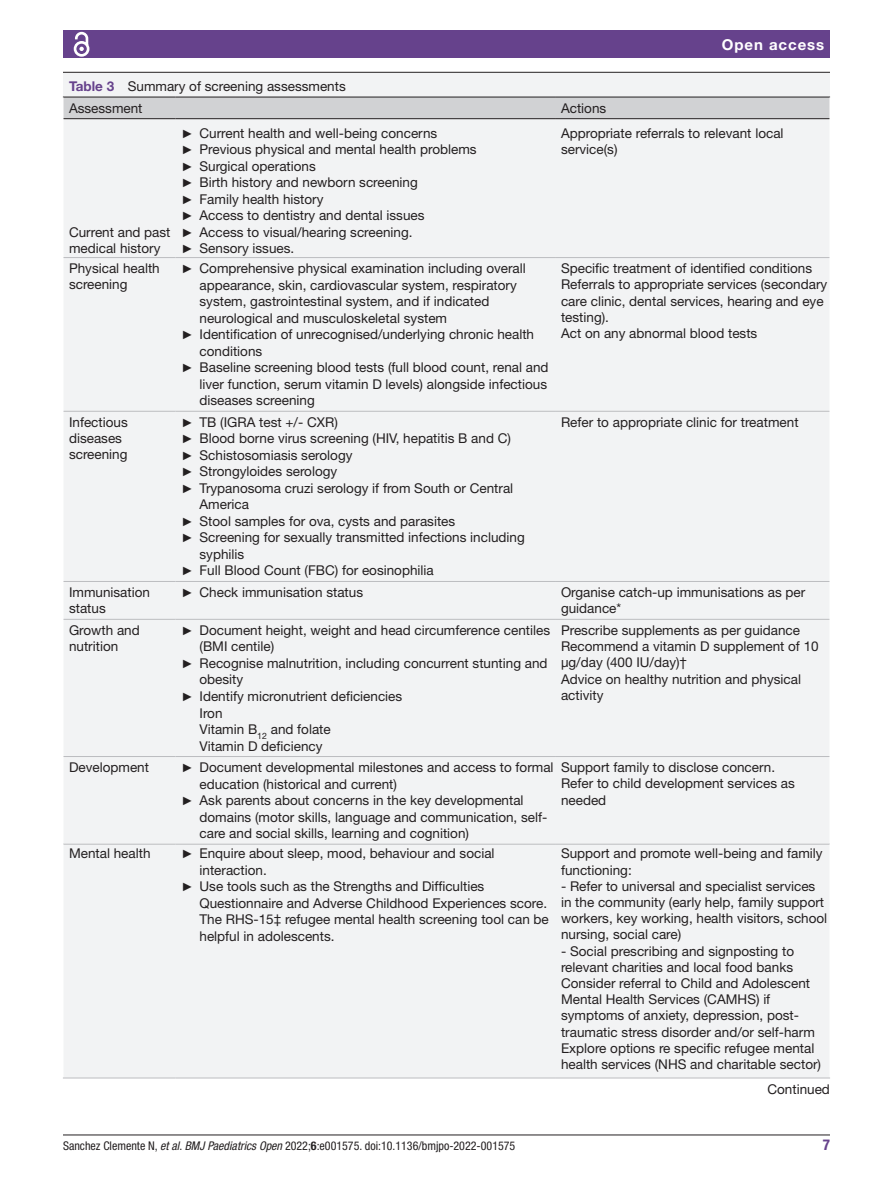
<style>
.page{position:relative;width:893px;height:1191px;background:#fff}
.page>*{position:absolute;margin:0;border:0;box-sizing:border-box;transform-origin:0 0}
.t1{font:700 15px "Helvetica Neue LT Std";letter-spacing:.065em;color:#fff}
.t2{font:700 condensed 15px "Helvetica Neue LT Std";color:#66428c}
.t3{font:13.5px/16.2px "Helvetica Neue LT Std";color:#231f20}
.t4{font:condensed 12px "Helvetica Neue LT Std";color:#231f20}
.s1{font-weight:700;color:#66428c}
.s2{font-family:"Arial";font-size:12px}
.s3{font-style:italic}
.s4{font-weight:700}
</style>
<div class="page">
<hr style="left:63px;top:1134px;width:767px;height:1px;background:#231f20">
<div style="left:63px;top:31px;width:767px;height:27px;background:#66428c"></div>
<svg style="left:73px;top:31px;width:17px;height:26px"></svg>
<div style="left:63px;top:73px;width:767px;height:1005px;background:#f2f3f4"></div>
<hr style="left:63px;top:72px;width:767px;height:1px;background:#231f20">
<hr style="left:63px;top:257px;width:113px;height:1px;background:#bcbdc0">
<hr style="left:176px;top:257px;width:379px;height:1px;background:#bcbdc0">
<hr style="left:555px;top:257px;width:275px;height:1px;background:#bcbdc0">
<hr style="left:63px;top:411px;width:113px;height:1px;background:#bcbdc0">
<hr style="left:176px;top:411px;width:379px;height:1px;background:#bcbdc0">
<hr style="left:555px;top:411px;width:275px;height:1px;background:#bcbdc0">
<hr style="left:63px;top:581px;width:113px;height:1px;background:#bcbdc0">
<hr style="left:176px;top:581px;width:379px;height:1px;background:#bcbdc0">
<hr style="left:555px;top:581px;width:275px;height:1px;background:#bcbdc0">
<hr style="left:63px;top:619px;width:113px;height:1px;background:#bcbdc0">
<hr style="left:176px;top:619px;width:379px;height:1px;background:#bcbdc0">
<hr style="left:555px;top:619px;width:275px;height:1px;background:#bcbdc0">
<hr style="left:63px;top:756px;width:113px;height:1px;background:#bcbdc0">
<hr style="left:176px;top:756px;width:379px;height:1px;background:#bcbdc0">
<hr style="left:555px;top:756px;width:275px;height:1px;background:#bcbdc0">
<hr style="left:63px;top:119px;width:1px;height:138px;background:#fff">
<hr style="left:63px;top:257px;width:1px;height:154px;background:#fff">
<hr style="left:63px;top:411px;width:1px;height:170px;background:#fff">
<hr style="left:63px;top:581px;width:1px;height:38px;background:#fff">
<hr style="left:63px;top:619px;width:1px;height:137px;background:#fff">
<hr style="left:63px;top:756px;width:1px;height:88px;background:#fff">
<svg style="left:63px;top:97px;width:767px;height:22px;background:#c6c7c9"></svg>
<hr style="left:63px;top:844px;width:113px;height:1px;background:#bcbdc0">
<hr style="left:63px;top:844px;width:1px;height:233px;background:#fff">
<hr style="left:176px;top:844px;width:379px;height:1px;background:#bcbdc0">
<hr style="left:555px;top:844px;width:275px;height:1px;background:#bcbdc0">
<hr style="left:63px;top:1077px;width:112px;height:1px;background:#bcbdc0">
<hr style="left:176px;top:1077px;width:379px;height:1px;background:#bcbdc0">
<hr style="left:555px;top:1077px;width:275px;height:1px;background:#bcbdc0">
<p class="t3" style="left:69px;top:75px;width:278px;line-height:22px"><span class="s1">Table 3</span> Summary of screening assessments<br>Assessment</p>
<p class="t3" style="left:561px;top:100px;width:47px">Actions</p>
<p class="t1" style="left:722px;top:35px;width:104px">Open access</p>
<p class="t3" style="left:69px;top:224px;width:103px">Current and past medical history</p>
<p class="t3" style="left:181px;top:124px;width:297px"><span class="s2">►</span> Current health and well-being concerns<br><span class="s2">►</span> Previous physical and mental health problems <span class="s2">►</span> Surgical operations<br><span class="s2">►</span> Birth history and newborn screening<br><span class="s2">►</span> Family health history<br><span class="s2">►</span> Access to dentistry and dental issues<br><span class="s2">►</span> Access to visual/hearing screening.<br><span class="s2">►</span> Sensory issues.</p>
<p class="t3" style="left:561px;top:124px;width:224px">Appropriate referrals to relevant local service(s)</p>
<p class="t3" style="left:69px;top:260px;width:92px">Physical health screening</p>
<p class="t3" style="left:181px;top:260px;width:346px"><span class="s2">►</span> Comprehensive physical examination including overall</p>
<p class="t3" style="left:200px;top:277px;width:319px">appearance, skin, cardiovascular system, respiratory</p>
<p class="t3" style="left:200px;top:293px;width:291px">system, gastrointestinal system, and if indicated</p>
<p class="t3" style="left:200px;top:310px;width:249px">neurological and musculoskeletal system</p>
<p class="t3" style="left:181px;top:326px;width:354px"><span class="s2">►</span> Identification of unrecognised/underlying chronic health</p>
<p class="t3" style="left:200px;top:343px;width:64px">conditions</p>
<p class="t3" style="left:181px;top:359px;width:369px"><span class="s2">►</span> Baseline screening blood tests (full blood count, renal and</p>
<p class="t3" style="left:200px;top:376px;width:349px">liver function, serum vitamin D levels) alongside infectious</p>
<p class="t3" style="left:200px;top:392px;width:117px">diseases screening</p>
<p class="t3" style="left:69px;top:414px;width:60px">Infectious diseases screening</p>
<p class="t3" style="left:181px;top:414px;width:158px"><span class="s2">►</span> TB (IGRA test +/- CXR)</p>
<p class="t3" style="left:181px;top:430px;width:331px"><span class="s2">►</span> Blood borne virus screening (HIV, hepatitis B and C)</p>
<p class="t3" style="left:181px;top:447px;width:173px"><span class="s2">►</span> Schistosomiasis serology</p>
<p class="t3" style="left:181px;top:463px;width:157px"><span class="s2">►</span> Strongyloides serology</p>
<p class="t3" style="left:181px;top:480px;width:333px"><span class="s2">►</span> Trypanosoma cruzi serology if from South or Central</p>
<p class="t3" style="left:200px;top:496px;width:51px">America</p>
<p class="t3" style="left:181px;top:513px;width:275px"><span class="s2">►</span> Stool samples for ova, cysts and parasites</p>
<p class="t3" style="left:181px;top:529px;width:345px"><span class="s2">►</span> Screening for sexually transmitted infections including</p>
<p class="t3" style="left:200px;top:546px;width:46px">syphilis</p>
<p class="t3" style="left:181px;top:562px;width:254px"><span class="s2">►</span> Full Blood Count (FBC) for eosinophilia</p>
<p class="t3" style="left:561px;top:260px;width:268px">Specific treatment of identified conditions Referrals to appropriate services (secondary care clinic, dental services, hearing and eye testing).<br>Act on any abnormal blood tests</p>
<p class="t3" style="left:561px;top:414px;width:239px">Refer to appropriate clinic for treatment</p>
<p class="t3" style="left:69px;top:584px;width:83px">Immunisation status</p>
<p class="t3" style="left:181px;top:584px;width:183px"><span class="s2">►</span> Check immunisation status</p>
<p class="t3" style="left:561px;top:584px;width:246px">Organise catch-up immunisations as per guidance*</p>
<p class="t3" style="left:69px;top:622px;width:72px">Growth and nutrition</p>
<p class="t3" style="left:181px;top:622px;width:370px"><span class="s2">►</span> Document height, weight and head circumference centiles</p>
<p class="t3" style="left:561px;top:622px;width:259px">Prescribe supplements as per guidance<br>Recommend a vitamin D supplement of 10 µg/day (400 IU/day)†<br>Advice on healthy nutrition and physical activity</p>
<p class="t3" style="left:200px;top:638px;width:76px">(BMI centile)</p>
<p class="t3" style="left:181px;top:655px;width:368px"><span class="s2">►</span> Recognise malnutrition, including concurrent stunting and</p>
<p class="t3" style="left:200px;top:671px;width:45px">obesity</p>
<p class="t3" style="left:181px;top:688px;width:222px"><span class="s2">►</span> Identify micronutrient deficiencies</p>
<p class="t3" style="left:200px;top:704px;width:25px">Iron</p>
<p class="t3" style="left:200px;top:721px;width:133px">Vitamin B<sub>12</sub> and folate</p>
<p class="t3" style="left:199px;top:737px;width:125px">Vitamin D deficiency</p>
<p class="t3" style="left:69px;top:759px;width:82px">Development</p>
<p class="t3" style="left:181px;top:759px;width:374px"><span class="s2">►</span> Document developmental milestones and access to formal</p>
<p class="t3" style="left:200px;top:775px;width:199px">education (historical and current)</p>
<p class="t3" style="left:181px;top:792px;width:344px"><span class="s2">►</span> Ask parents about concerns in the key developmental</p>
<p class="t3" style="left:200px;top:808px;width:349px">domains (motor skills, language and communication, self-</p>
<p class="t3" style="left:200px;top:825px;width:271px">care and social skills, learning and cognition)</p>
<p class="t3" style="left:69px;top:845px;width:83px">Mental health</p>
<p class="t3" style="left:181px;top:845px;width:315px"><span class="s2">►</span> Enquire about sleep, mood, behaviour and social</p>
<p class="t3" style="left:200px;top:861px;width:69px">interaction.</p>
<p class="t3" style="left:181px;top:878px;width:304px"><span class="s2">►</span> Use tools such as the Strengths and Difficulties</p>
<p class="t3" style="left:200px;top:894px;width:349px">Questionnaire and Adverse Childhood Experiences score.</p>
<p class="t3" style="left:200px;top:911px;width:351px">The RHS-15‡ refugee mental health screening tool can be</p>
<p class="t3" style="left:200px;top:927px;width:137px">helpful in adolescents.</p>
<p class="t3" style="left:561px;top:759px;width:235px">Support family to disclose concern.<br>Refer to child development services as needed</p>
<p class="t3" style="left:561px;top:845px;width:263px">Support and promote well-being and family functioning:</p>
<p class="t3" style="left:561px;top:877px;width:268px">- Refer to universal and specialist services in the community (early help, family support workers, key working, health visitors, school nursing, social care)</p>
<p class="t3" style="left:561px;top:942px;width:262px">- Social prescribing and signposting to relevant charities and local food banks Consider referral to Child and Adolescent Mental Health Services (CAMHS) if symptoms of anxiety, depression, post&shy;traumatic stress disorder and/or self-harm Explore options re specific refugee mental health services (NHS and charitable sector)</p>
<p class="t3" style="left:767px;top:1081px;width:64px">Continued</p>
<p class="t4" style="left:63px;top:1138px;width:454px">Sanchez Clemente N, <span class="s3">et al</span>. <span class="s3">BMJ Paediatrics Open</span> 2022;<span class="s4">6</span>:e001575. doi:10.1136/bmjpo-2022-001575</p>
<p class="t2" style="left:823px;top:1135px;width:9px">7</p>
</div>
